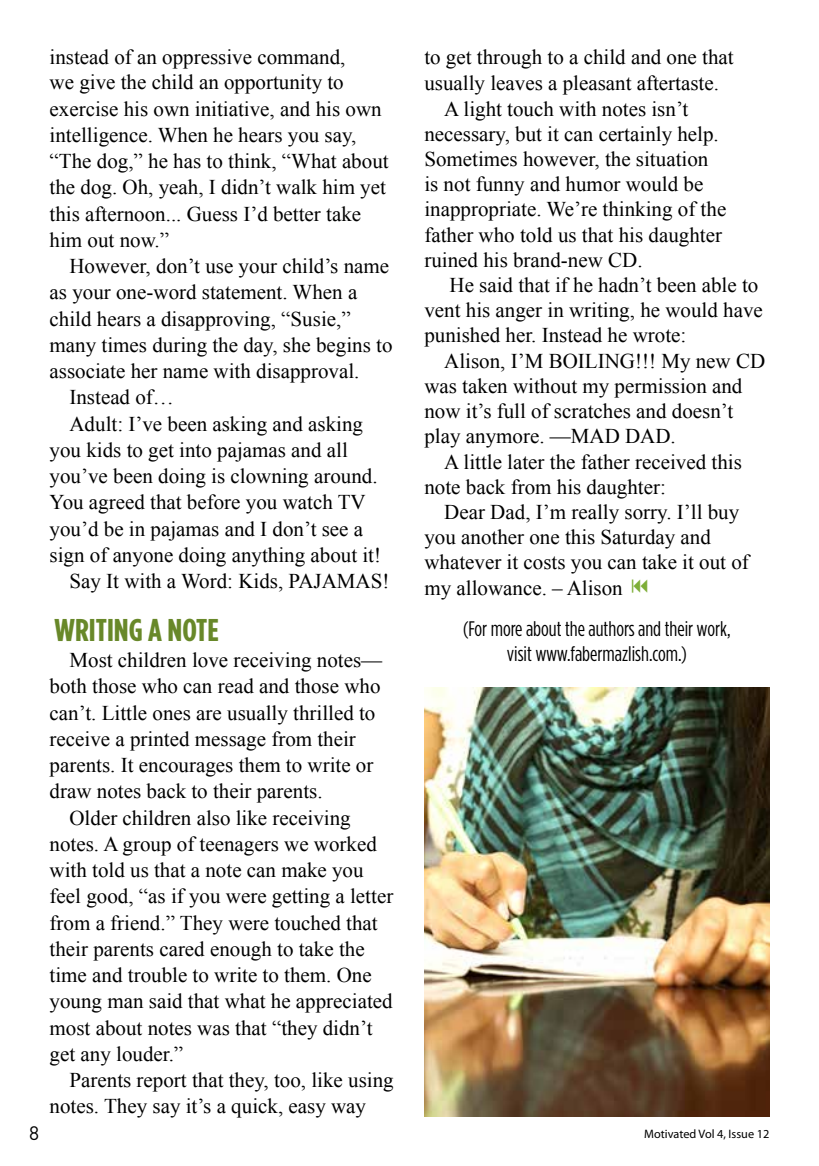
<style>
.page{position:relative;width:819px;height:1166px;background:#fff}
.page>*{position:absolute;margin:0;border:0;box-sizing:border-box;transform-origin:0 0}
.t1{font:700 31.5px "Gotham Condensed";color:#688829;scale:1.1 1}
.t2{font:21px/26.1px "Times New Roman";color:#000}
.t3{font:21px/25.2px "Gotham Condensed";color:#000;text-align:center}
.t4{font:19.25px "DIN Pro";color:#000}
.t5{font:12.25px "Myriad Pro";color:#000}
</style>
<div class="page">
<img style="left:424px;top:687px;width:345px;height:429px">
<p class="t2" style="left:50px;top:44px;width:340px">instead of an oppressive command,<br>we give the child an opportunity to exercise his own initiative, and his own intelligence. When he hears you say, “The dog,” he has to think, “What about the dog. Oh, yeah, I didn’t walk him yet this afternoon... Guess I’d better take him out now.”</p>
<p class="t2" style="left:69px;top:253px;width:321px">However, don’t use your child’s name</p>
<p class="t2" style="left:50px;top:279px;width:309px">as your one-word statement. When a</p>
<p class="t2" style="left:50px;top:305px;width:302px">child hears a disapproving, “Susie,”</p>
<p class="t2" style="left:50px;top:331px;width:344px">many times during the day, she begins to</p>
<p class="t2" style="left:50px;top:358px;width:311px">associate her name with disapproval.</p>
<p class="t2" style="left:69px;top:384px;width:106px">Instead of…</p>
<p class="t2" style="left:69px;top:410px;width:295px">Adult: I’ve been asking and asking</p>
<p class="t2" style="left:50px;top:436px;width:300px">you kids to get into pajamas and all</p>
<p class="t2" style="left:50px;top:463px;width:329px">you’ve been doing is clowning around.</p>
<p class="t2" style="left:50px;top:489px;width:317px">You agreed that before you watch TV</p>
<p class="t2" style="left:50px;top:515px;width:315px">you’d be in pajamas and I don’t see a</p>
<p class="t2" style="left:50px;top:541px;width:333px">sign of anyone doing anything about it!</p>
<p class="t2" style="left:69px;top:568px;width:321px">Say It with a Word: Kids, PAJAMAS!</p>
<h1 class="t1" style="left:55px;top:611px;width:149px">WRITING A NOTE</h1>
<p class="t2" style="left:69px;top:646px;width:314px">Most children love receiving notes—</p>
<p class="t2" style="left:50px;top:673px;width:332px">both those who can read and those who</p>
<p class="t2" style="left:50px;top:699px;width:327px">can’t. Little ones are usually thrilled to</p>
<p class="t2" style="left:50px;top:725px;width:308px">receive a printed message from their</p>
<p class="t2" style="left:50px;top:751px;width:325px">parents. It encourages them to write or</p>
<p class="t2" style="left:50px;top:778px;width:274px">draw notes back to their parents.</p>
<p class="t2" style="left:69px;top:804px;width:283px">Older children also like receiving</p>
<p class="t2" style="left:50px;top:830px;width:329px">notes. A group of teenagers we worked</p>
<p class="t2" style="left:50px;top:856px;width:315px">with told us that a note can make you</p>
<p class="t2" style="left:50px;top:883px;width:345px">feel good, “as if you were getting a letter</p>
<p class="t2" style="left:50px;top:909px;width:329px">from a friend.” They were touched that</p>
<p class="t2" style="left:50px;top:935px;width:316px">their parents cared enough to take the</p>
<p class="t2" style="left:50px;top:961px;width:323px">time and trouble to write to them. One</p>
<p class="t2" style="left:50px;top:988px;width:344px">young man said that what he appreciated</p>
<p class="t2" style="left:50px;top:1014px;width:324px">most about notes was that “they didn’t</p>
<p class="t2" style="left:50px;top:1040px;width:135px">get any louder.”</p>
<p class="t2" style="left:69px;top:1066px;width:326px">Parents report that they, too, like using</p>
<p class="t2" style="left:50px;top:1093px;width:318px">notes. They say it’s a quick, easy way</p>
<p class="t2" style="left:424px;top:44px;width:311px">to get through to a child and one that</p>
<p class="t2" style="left:424px;top:70px;width:296px">usually leaves a pleasant aftertaste.</p>
<p class="t2" style="left:444px;top:95px;width:246px">A light touch with notes isn’t</p>
<p class="t2" style="left:424px;top:120px;width:296px">necessary, but it can certainly help.</p>
<p class="t2" style="left:424px;top:146px;width:285px">Sometimes however, the situation</p>
<p class="t2" style="left:424px;top:171px;width:280px">is not funny and humor would be</p>
<p class="t2" style="left:424px;top:196px;width:303px">inappropriate. We’re thinking of the</p>
<p class="t2" style="left:424px;top:221px;width:299px">father who told us that his daughter</p>
<p class="t2" style="left:424px;top:246px;width:220px">ruined his brand-new CD.</p>
<p class="t2" style="left:449px;top:272px;width:310px">He said that if he hadn’t been able to</p>
<p class="t2" style="left:424px;top:297px;width:340px">vent his anger in writing, he would have</p>
<p class="t2" style="left:424px;top:322px;width:263px">punished her. Instead he wrote:</p>
<p class="t2" style="left:444px;top:347px;width:322px">Alison, I’M BOILING!!! My new CD</p>
<p class="t2" style="left:424px;top:372px;width:319px">was taken without my permission and</p>
<p class="t2" style="left:424px;top:398px;width:310px">now it’s full of scratches and doesn’t</p>
<p class="t2" style="left:424px;top:423px;width:253px">play anymore. —MAD DAD.</p>
<p class="t2" style="left:444px;top:448px;width:299px">A little later the father received this</p>
<p class="t2" style="left:424px;top:473px;width:243px">note back from his daughter:</p>
<p class="t2" style="left:444px;top:498px;width:296px">Dear Dad, I’m really sorry. I’ll buy</p>
<p class="t2" style="left:424px;top:524px;width:288px">you another one this Saturday and</p>
<p class="t2" style="left:424px;top:549px;width:326px">whatever it costs you can take it out of</p>
<p class="t2" style="left:424px;top:574px;width:200px">my allowance. – Alison</p>
<p class="t3" style="left:463px;top:615px;width:269px">(For more about the authors and their work, visit www.fabermazlish.com.)</p>
<p class="t4" style="left:29px;top:1119px;width:12px">8</p>
<p class="t5" style="left:644px;top:1126px;width:127px">Motivated Vol 4, Issue 12</p>
</div>
